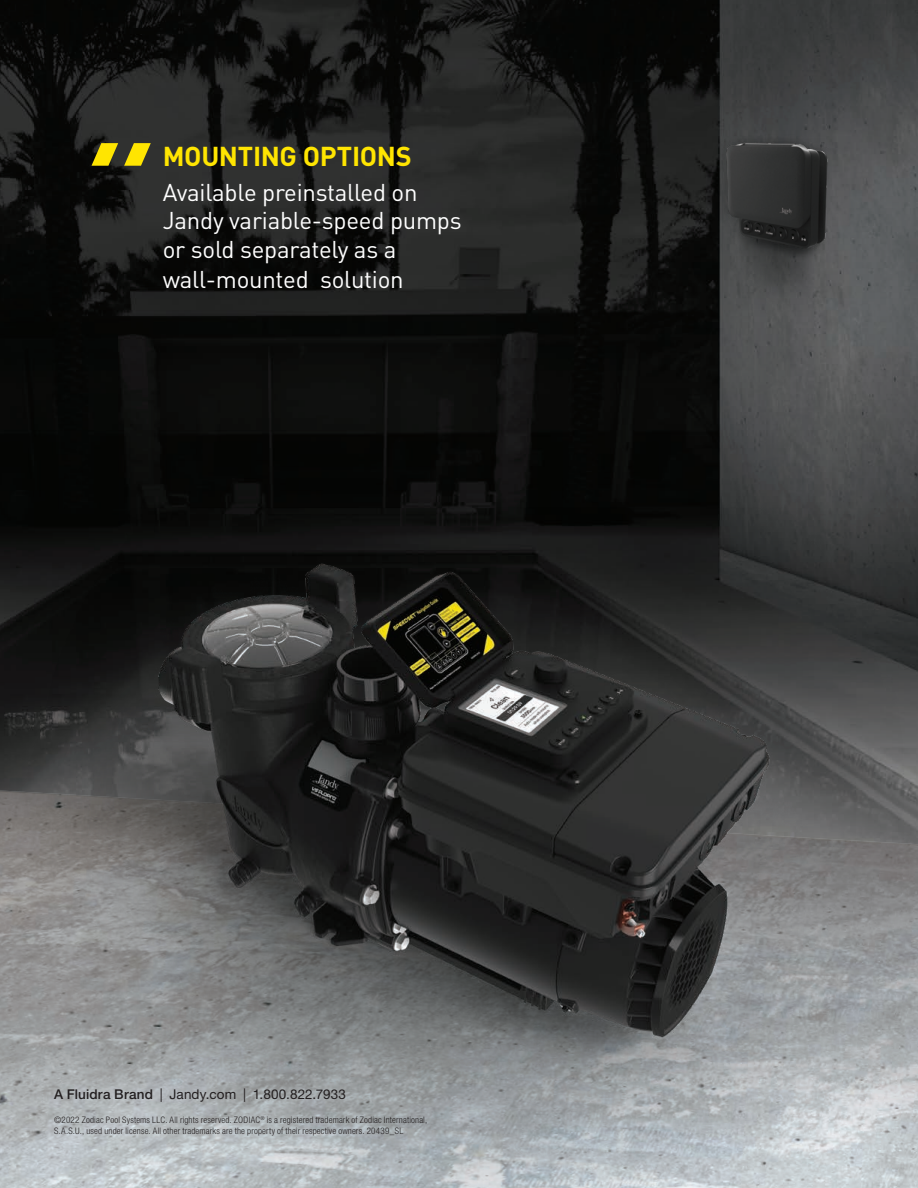
<style>
.page{position:relative;width:918px;height:1188px;background:#fff}
.page>*{position:absolute;margin:0;border:0;box-sizing:border-box;transform-origin:0 0}
.Body_Text{font:700 27px "DIN Pro";letter-spacing:-.015em;color:#ffe501}
.Body_Text-2{font:24px/29px "DIN Pro";letter-spacing:-.01em;color:#fff}
.Body_Text-3{font:13.5px "Helvetica Neue LT Pro";letter-spacing:.01em;color:#231f20}
.Body_Text-4{font:300 condensed 9px/10.8px "Helvetica Neue LT Pro";letter-spacing:.02em;color:#231f20}
.s1{font-weight:500}
</style>
<div class="page">
<img style="left:0;top:0;width:918px;height:507px">
<img style="left:681px;top:99px;width:230px;height:217px">
<img style="left:0;top:507px;width:918px;height:681px">
<svg style="left:124px;top:143px;width:27px;height:23px"></svg>
<svg style="left:92px;top:143px;width:26px;height:23px"></svg>
<p class="Body_Text" style="left:163px;top:133px;width:251px">MOUNTING OPTIONS</p>
<p class="Body_Text-2" style="left:163px;top:175px;width:300px">Available preinstalled on<br>Jandy variable-speed pumps or sold separately as a wall-mounted solution</p>
<p class="Body_Text-3" style="left:54px;top:1086px;width:293px"><span class="s1">A Fluidra Brand</span> | Jandy.com | 1.800.822.7933</p>
<p class="Body_Text-4" style="left:54px;top:1115px;width:375px">©2022 Zodiac Pool Systems LLC. All rights reserved. ZODIAC<sup>®</sup> is a registered trademark of Zodiac International,<br>S.A.S.U., used under license. All other trademarks are the property of their respective owners. 20439_SL</p>
</div>
